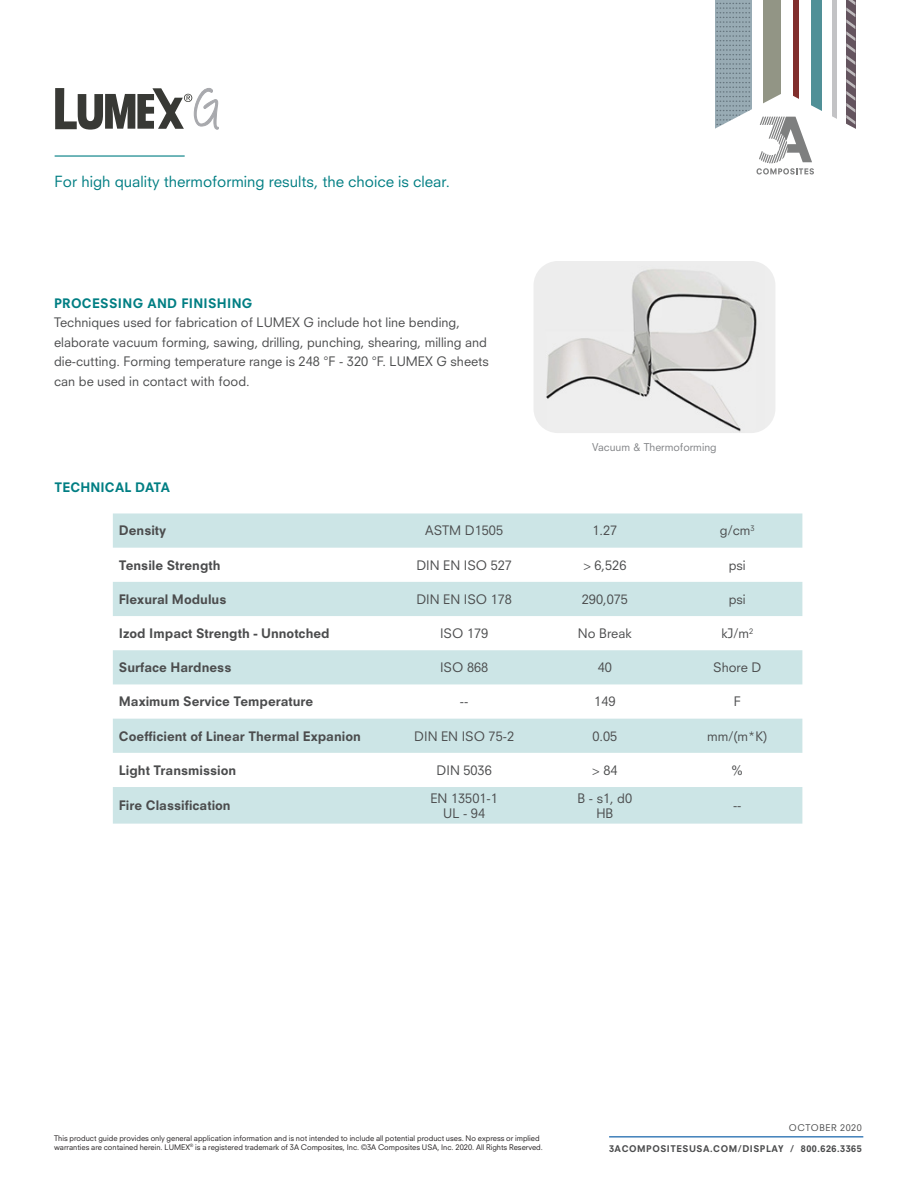
<style>
.page{position:relative;width:918px;height:1188px;background:#fff}
.page>*{position:absolute;margin:0;border:0;box-sizing:border-box;transform-origin:0 0}
.t1{font:15px "Neuzeit SLT Std";color:#007e83}
.t2{font:12.75px/19.5px "Neuzeit SLT Std";color:#4b4c4d}
.t3{font:800 12.75px "Neuzeit SLT Std";color:#4b4c4d}
.t4{font:800 12.75px "Neuzeit SLT Std";letter-spacing:.025em;color:#007e83}
.t5{font:10.5px "Neuzeit SLT Std";color:#808285}
.t6{font:800 9px "Neuzeit SLT Std";letter-spacing:.06em;color:#4b4c4d}
.t7{font:9px "Neuzeit SLT Std";letter-spacing:.06em;color:#4b4c4d}
.t8{font:7.5px/9px "Neuzeit SLT Std";color:#231f20}
</style>
<div class="page">
<svg style="left:715px;top:0;width:141px;height:175px"></svg>
<svg style="left:113px;top:513px;width:689px;height:311px;fill:#cce5e6"></svg>
<hr style="left:55px;top:155px;width:130px;height:2px;background:#007e83">
<svg style="left:55px;top:88px;width:164px;height:42px"></svg>
<img style="left:534px;top:261px;width:241px;height:172px">
<hr style="left:609px;top:1136px;width:254px;height:1px;background:#0056a3">
<p class="t1" style="left:55px;top:172px;width:397px">For high quality thermoforming results, the choice is clear.</p>
<p class="t4" style="left:54px;top:295px;width:200px">PROCESSING AND FINISHING</p>
<p class="t2" style="left:54px;top:313px;width:407px">Techniques used for fabrication of LUMEX G include hot line bending,</p>
<p class="t2" style="left:54px;top:332px;width:436px">elaborate vacuum forming, sawing, drilling, punching, shearing, milling and die-cutting. Forming temperature range is 248 °F - 320 °F. LUMEX G sheets</p>
<p class="t2" style="left:54px;top:371px;width:197px">can be used in contact with food.</p>
<p class="t4" style="left:55px;top:479px;width:117px">TECHNICAL DATA</p>
<p class="t5" style="left:592px;top:440px;width:126px">Vacuum &amp; Thermoforming</p>
<p class="t3" style="left:119px;top:523px;width:49px">Density</p>
<p class="t2" style="left:425px;top:521px;width:79px">ASTM D1505</p>
<p class="t2" style="left:592px;top:521px;width:26px">1.27</p>
<p class="t2" style="left:720px;top:521px;width:36px">g/cm<sup>3</sup></p>
<p class="t3" style="left:119px;top:557px;width:103px">Tensile Strength</p>
<p class="t2" style="left:416px;top:555px;width:97px">DIN EN ISO 527</p>
<p class="t2" style="left:583px;top:555px;width:45px">&gt; 6,526</p>
<p class="t2" style="left:729px;top:555px;width:18px">psi</p>
<p class="t3" style="left:119px;top:591px;width:109px">Flexural Modulus</p>
<p class="t2" style="left:416px;top:589px;width:97px">DIN EN ISO 178</p>
<p class="t2" style="left:582px;top:589px;width:48px">290,075</p>
<p class="t2" style="left:729px;top:589px;width:18px">psi</p>
<p class="t3" style="left:119px;top:625px;width:212px">Izod Impact Strength - Unnotched</p>
<p class="t2" style="left:440px;top:623px;width:50px">ISO 179</p>
<p class="t2" style="left:578px;top:623px;width:55px">No Break</p>
<p class="t2" style="left:721px;top:623px;width:33px">kJ/m<sup>2</sup></p>
<p class="t3" style="left:119px;top:660px;width:114px">Surface Hardness</p>
<p class="t2" style="left:440px;top:658px;width:50px">ISO 868</p>
<p class="t2" style="left:598px;top:658px;width:16px">40</p>
<p class="t2" style="left:713px;top:658px;width:50px">Shore D</p>
<p class="t3" style="left:119px;top:694px;width:196px">Maximum Service Temperature</p>
<p class="t2" style="left:460px;top:692px;width:10px">--</p>
<p class="t2" style="left:594px;top:692px;width:23px">149</p>
<p class="t2" style="left:734px;top:692px;width:9px">F</p>
<p class="t3" style="left:119px;top:728px;width:244px">Coefficient of Linear Thermal Expanion</p>
<p class="t2" style="left:414px;top:726px;width:101px">DIN EN ISO 75-2</p>
<p class="t2" style="left:592px;top:726px;width:26px">0.05</p>
<p class="t2" style="left:707px;top:726px;width:62px">mm/(m*K)</p>
<p class="t3" style="left:119px;top:762px;width:119px">Light Transmission</p>
<p class="t2" style="left:437px;top:760px;width:57px">DIN 5036</p>
<p class="t2" style="left:592px;top:760px;width:27px">&gt; 84</p>
<p class="t2" style="left:731px;top:760px;width:14px">%</p>
<p class="t3" style="left:119px;top:798px;width:113px">Fire Classification</p>
<p class="t2" style="left:431px;top:788px;width:69px">EN 13501-1</p>
<p class="t2" style="left:443px;top:803px;width:43px">UL - 94</p>
<p class="t2" style="left:578px;top:788px;width:56px">B - s1, d0</p>
<p class="t2" style="left:596px;top:803px;width:18px">HB</p>
<p class="t2" style="left:733px;top:796px;width:10px">--</p>
<p class="t7" style="left:789px;top:1122px;width:74px">OCTOBER 2020</p>
<p class="t8" style="left:54px;top:1133px;width:490px">This product guide provides only general application information and is not intended to include all potential product uses. No express or implied warranties are contained herein. LUMEX<sup>®</sup> is a registered trademark of 3A Composites, Inc. ©3A Composites USA, Inc. 2020. All Rights Reserved.</p>
<p class="t6" style="left:609px;top:1143px;width:254px">3ACOMPOSITESUSA.COM/DISPLAY / 800.626.3365</p>
</div>
